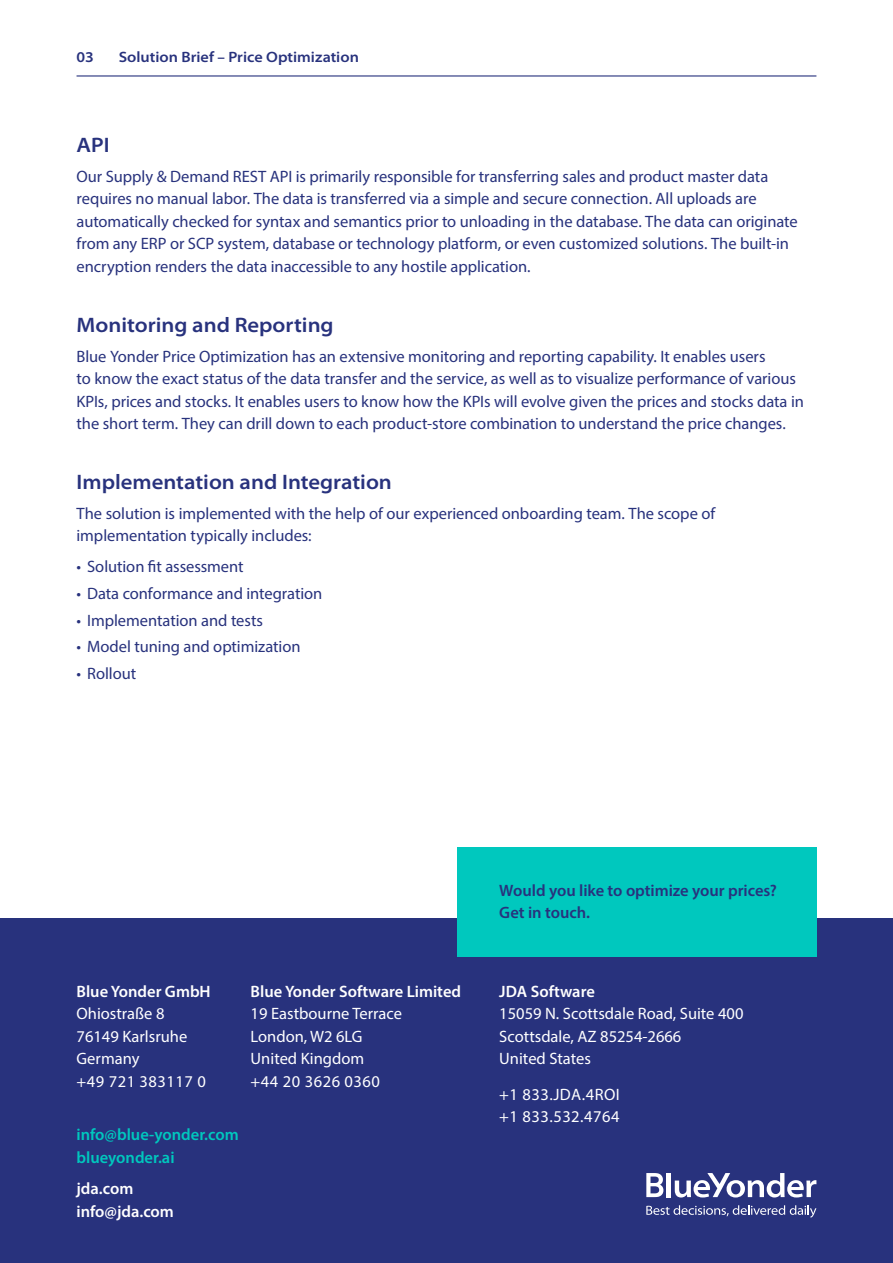
<style>
.page{position:relative;width:893px;height:1263px;background:#fff}
.page>*{position:absolute;margin:0;border:0;box-sizing:border-box;transform-origin:0 0}
.t1{font:600 semi-expanded 21px "Myriad Pro";color:#28327d}
.t2{font:16.5px/22.5px "Myriad Pro";letter-spacing:-.005em;color:#28327d}
.t3{font:16.5px/22.5px "Myriad Pro";color:#fff}
.t4{font:600 16.5px/22.5px "Myriad Pro";color:#fff}
.t5{font:600 16.5px/22.5px "Myriad Pro";letter-spacing:-.005em;color:#28327d}
.t6{font:600 16.5px/22.5px "Myriad Pro";color:#00c8be}
.t7{font:16.5px/22.5px "Myriad Pro";letter-spacing:.03em;color:#fff}
.t8{font:600 semi-expanded 15px "Myriad Pro";color:#28327d}
</style>
<div class="page">
<hr style="left:77px;top:75px;width:739px;height:2px;background:#28327d">
<div style="left:0;top:918px;width:893px;height:345px;background:#28327d"></div>
<div style="left:457px;top:847px;width:359px;height:110px;background:#00c8be"></div>
<svg style="left:646px;top:1205px;width:170px;height:12px"></svg>
<svg style="left:675px;top:1173px;width:141px;height:24px"></svg>
<div style="left:666px;top:1173px;width:5px;height:24px;background:#fff"></div>
<svg style="left:646px;top:1173px;width:17px;height:24px"></svg>
<p class="t8" style="left:77px;top:49px;width:19px">03</p>
<p class="t8" style="left:119px;top:49px;width:242px">Solution Brief – Price Optimization</p>
<p class="t1" style="left:77px;top:133px;width:35px">API</p>
<p class="t2" style="left:77px;top:165px;width:723px">Our Supply &amp; Demand REST API is primarily responsible for transferring sales and product master data requires no manual labor. The data is transferred via a simple and secure connection. All uploads are automatically checked for syntax and semantics prior to unloading in the database. The data can originate from any ERP or SCP system, database or technology platform, or even customized solutions. The built-in encryption renders the data inaccessible to any hostile application.</p>
<p class="t1" style="left:77px;top:313px;width:259px">Monitoring and Reporting</p>
<p class="t2" style="left:77px;top:344px;width:729px">Blue Yonder Price Optimization has an extensive monitoring and reporting capability. It enables users<br>to know the exact status of the data transfer and the service, as well as to visualize performance of various KPIs, prices and stocks. It enables users to know how the KPIs will evolve given the prices and stocks data in the short term. They can drill down to each product-store combination to understand the price changes.</p>
<p class="t1" style="left:77px;top:470px;width:317px">Implementation and Integration</p>
<p class="t2" style="left:77px;top:502px;width:640px">The solution is implemented with the help of our experienced onboarding team. The scope of implementation typically includes:</p>
<p class="t2" style="left:77px;top:555px;width:169px">• Solution fit assessment</p>
<p class="t2" style="left:77px;top:582px;width:247px">• Data conformance and integration</p>
<p class="t2" style="left:77px;top:609px;width:188px">• Implementation and tests</p>
<p class="t2" style="left:77px;top:635px;width:226px">• Model tuning and optimization</p>
<p class="t2" style="left:77px;top:662px;width:61px">• Rollout</p>
<p class="t4" style="left:77px;top:980px;width:136px">Blue Yonder GmbH</p>
<p class="t3" style="left:77px;top:1002px;width:131px">Ohiostraße 8<br>76149 Karlsruhe<br>Germany<br>+49 721 383117 0</p>
<p class="t4" style="left:251px;top:980px;width:212px">Blue Yonder Software Limited</p>
<p class="t3" style="left:251px;top:1002px;width:153px">19 Eastbourne Terrace<br>London, W2 6LG<br>United Kingdom<br>+44 20 3626 0360</p>
<p class="t6" style="left:77px;top:1123px;width:164px">info@blue-yonder.com blueyonder.ai</p>
<p class="t4" style="left:77px;top:1177px;width:99px">jda.com info@jda.com</p>
<p class="t5" style="left:499px;top:879px;width:279px">Would you like to optimize your prices?<br>Get in touch.</p>
<p class="t4" style="left:499px;top:979px;width:97px">JDA Software</p>
<p class="t3" style="left:499px;top:1002px;width:246px">15059 N. Scottsdale Road, Suite 400<br>Scottsdale, AZ 85254-2666<br>United States</p>
<p class="t7" style="left:499px;top:1082px;width:122px">+1 833.JDA.4ROI +1 833.532.4764</p>
</div>
